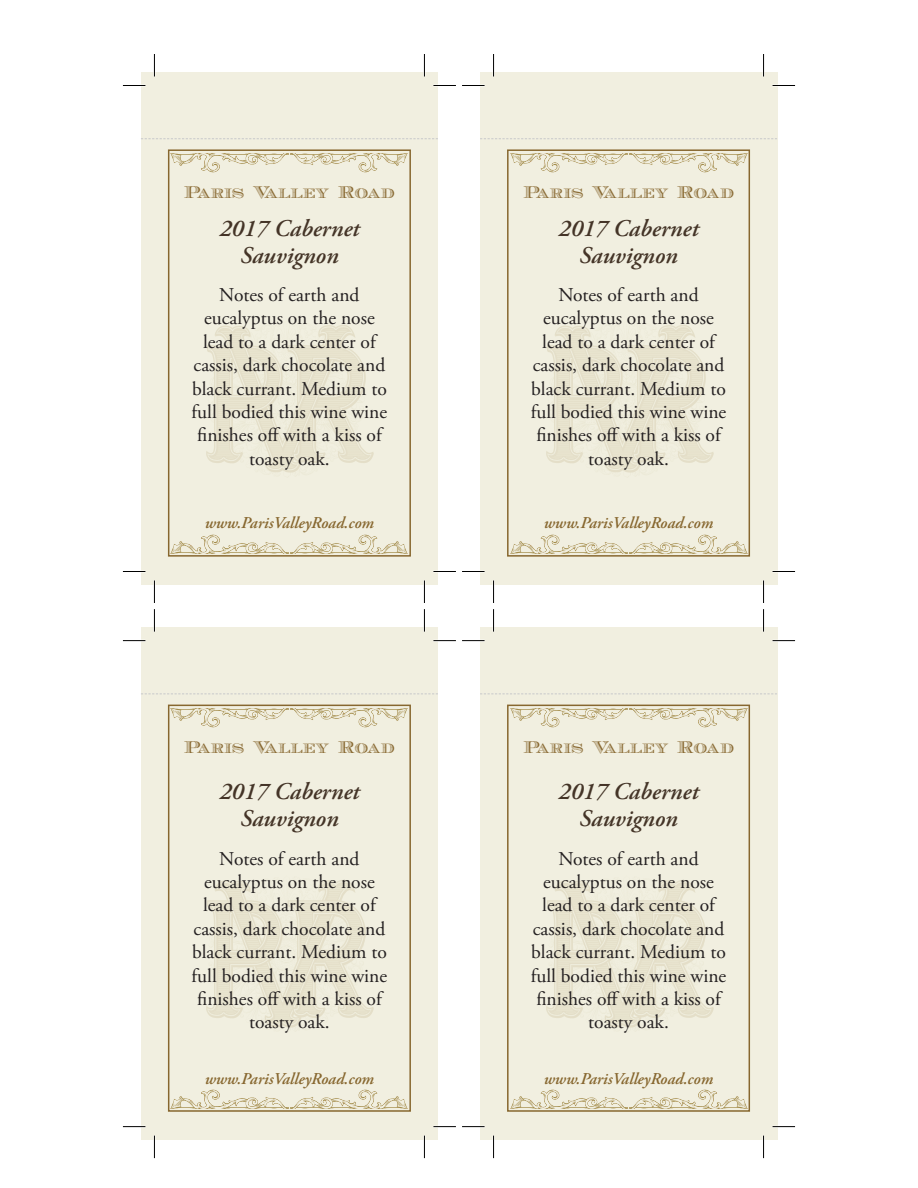
<style>
.page{position:relative;width:918px;height:1188px;background:#fff}
.page>*{position:absolute;margin:0;border:0;box-sizing:border-box;transform-origin:0 0}
.t1{font:italic 600 24px/27px "Adobe Garamond Pro";color:#443427;text-align:center}
.t2{font:19.5px/23.4px "Adobe Garamond Pro";color:#231f20;text-align:center}
.t3{font:17.25px "Ecuyer DAX";color:#87672f}
.t4{font:italic 600 16.5px "Adobe Garamond Pro";color:#87672f}
</style>
<div class="page">
<div style="left:141px;top:72px;width:297px;height:513px;background:#f1efe0"></div>
<div style="left:168px;top:149px;width:243px;height:408px;border:2px solid #87672f"></div>
<svg style="left:141px;top:138px;width:297px;height:1px"></svg>
<img style="left:171px;top:534px;width:237px;height:20px">
<img style="left:171px;top:153px;width:237px;height:20px">
<img style="left:206px;top:325px;width:168px;height:148px">
<svg style="left:123px;top:85px;width:22px;height:1px"></svg>
<svg style="left:433px;top:85px;width:23px;height:1px"></svg>
<svg style="left:123px;top:571px;width:22px;height:1px"></svg>
<svg style="left:433px;top:571px;width:23px;height:1px"></svg>
<svg style="left:154px;top:54px;width:1px;height:22px"></svg>
<svg style="left:154px;top:580px;width:1px;height:23px"></svg>
<svg style="left:424px;top:54px;width:1px;height:22px"></svg>
<svg style="left:424px;top:580px;width:1px;height:23px"></svg>
<div style="left:141px;top:627px;width:297px;height:513px;background:#f1efe0"></div>
<div style="left:168px;top:705px;width:243px;height:407px;border:2px solid #87672f"></div>
<svg style="left:141px;top:693px;width:297px;height:1px"></svg>
<img style="left:171px;top:1089px;width:237px;height:20px">
<img style="left:171px;top:708px;width:237px;height:20px">
<img style="left:206px;top:880px;width:168px;height:148px">
<hr style="left:123px;top:640px;width:22px;height:2px;background:#fff">
<hr style="left:433px;top:640px;width:23px;height:2px;background:#fff">
<hr style="left:123px;top:1126px;width:22px;height:2px;background:#fff">
<hr style="left:433px;top:1126px;width:23px;height:2px;background:#fff">
<svg style="left:123px;top:640px;width:22px;height:1px"></svg>
<svg style="left:433px;top:640px;width:23px;height:1px"></svg>
<svg style="left:123px;top:1126px;width:22px;height:1px"></svg>
<svg style="left:433px;top:1126px;width:23px;height:1px"></svg>
<svg style="left:154px;top:609px;width:1px;height:23px"></svg>
<svg style="left:154px;top:1136px;width:1px;height:22px"></svg>
<svg style="left:424px;top:609px;width:1px;height:23px"></svg>
<svg style="left:424px;top:1136px;width:1px;height:22px"></svg>
<div style="left:480px;top:72px;width:297px;height:513px;background:#f1efe0"></div>
<div style="left:507px;top:149px;width:243px;height:408px;border:2px solid #87672f"></div>
<svg style="left:480px;top:138px;width:297px;height:1px"></svg>
<img style="left:510px;top:534px;width:237px;height:20px">
<img style="left:510px;top:153px;width:237px;height:20px">
<img style="left:546px;top:325px;width:168px;height:148px">
<svg style="left:462px;top:85px;width:23px;height:1px"></svg>
<svg style="left:773px;top:85px;width:22px;height:1px"></svg>
<svg style="left:462px;top:571px;width:23px;height:1px"></svg>
<svg style="left:773px;top:571px;width:22px;height:1px"></svg>
<svg style="left:493px;top:54px;width:1px;height:22px"></svg>
<svg style="left:493px;top:580px;width:1px;height:23px"></svg>
<svg style="left:763px;top:54px;width:1px;height:22px"></svg>
<svg style="left:763px;top:580px;width:1px;height:23px"></svg>
<div style="left:480px;top:627px;width:297px;height:513px;background:#f1efe0"></div>
<div style="left:507px;top:705px;width:243px;height:407px;border:2px solid #87672f"></div>
<svg style="left:480px;top:693px;width:297px;height:1px"></svg>
<img style="left:510px;top:1089px;width:237px;height:20px">
<img style="left:510px;top:708px;width:237px;height:20px">
<img style="left:546px;top:880px;width:168px;height:148px">
<hr style="left:462px;top:640px;width:23px;height:2px;background:#fff">
<hr style="left:773px;top:640px;width:22px;height:2px;background:#fff">
<hr style="left:462px;top:1126px;width:23px;height:2px;background:#fff">
<hr style="left:773px;top:1126px;width:22px;height:2px;background:#fff">
<svg style="left:462px;top:640px;width:23px;height:1px"></svg>
<svg style="left:773px;top:640px;width:22px;height:1px"></svg>
<svg style="left:462px;top:1126px;width:23px;height:1px"></svg>
<svg style="left:773px;top:1126px;width:22px;height:1px"></svg>
<svg style="left:493px;top:609px;width:1px;height:23px"></svg>
<svg style="left:493px;top:1136px;width:1px;height:22px"></svg>
<svg style="left:763px;top:609px;width:1px;height:23px"></svg>
<svg style="left:763px;top:1136px;width:1px;height:22px"></svg>
<p class="t3" style="left:184px;top:182px;width:212px">Paris Valley Road</p>
<p class="t3" style="left:523px;top:182px;width:212px">Paris Valley Road</p>
<p class="t1" style="left:219px;top:215px;width:142px">2017 Cabernet<br>Sauvignon</p>
<p class="t2" style="left:192px;top:284px;width:197px">Notes of earth and eucalyptus on the nose lead to a dark center of cassis, dark chocolate and black currant. Medium to full bodied this wine wine finishes off with a kiss of toasty oak.</p>
<p class="t1" style="left:558px;top:215px;width:142px">2017 Cabernet<br>Sauvignon</p>
<p class="t2" style="left:531px;top:284px;width:197px">Notes of earth and eucalyptus on the nose lead to a dark center of cassis, dark chocolate and black currant. Medium to full bodied this wine wine finishes off with a kiss of toasty oak.</p>
<p class="t4" style="left:205px;top:514px;width:171px">www.ParisValleyRoad.com</p>
<p class="t4" style="left:544px;top:514px;width:171px">www.ParisValleyRoad.com</p>
<p class="t3" style="left:184px;top:737px;width:212px">Paris Valley Road</p>
<p class="t3" style="left:523px;top:737px;width:212px">Paris Valley Road</p>
<p class="t1" style="left:219px;top:779px;width:142px">2017 Cabernet<br>Sauvignon</p>
<p class="t2" style="left:192px;top:847px;width:197px">Notes of earth and eucalyptus on the nose lead to a dark center of cassis, dark chocolate and black currant. Medium to full bodied this wine wine finishes off with a kiss of toasty oak.</p>
<p class="t1" style="left:558px;top:779px;width:142px">2017 Cabernet<br>Sauvignon</p>
<p class="t2" style="left:531px;top:847px;width:197px">Notes of earth and eucalyptus on the nose lead to a dark center of cassis, dark chocolate and black currant. Medium to full bodied this wine wine finishes off with a kiss of toasty oak.</p>
<p class="t4" style="left:205px;top:1069px;width:171px">www.ParisValleyRoad.com</p>
<p class="t4" style="left:544px;top:1069px;width:171px">www.ParisValleyRoad.com</p>
</div>
